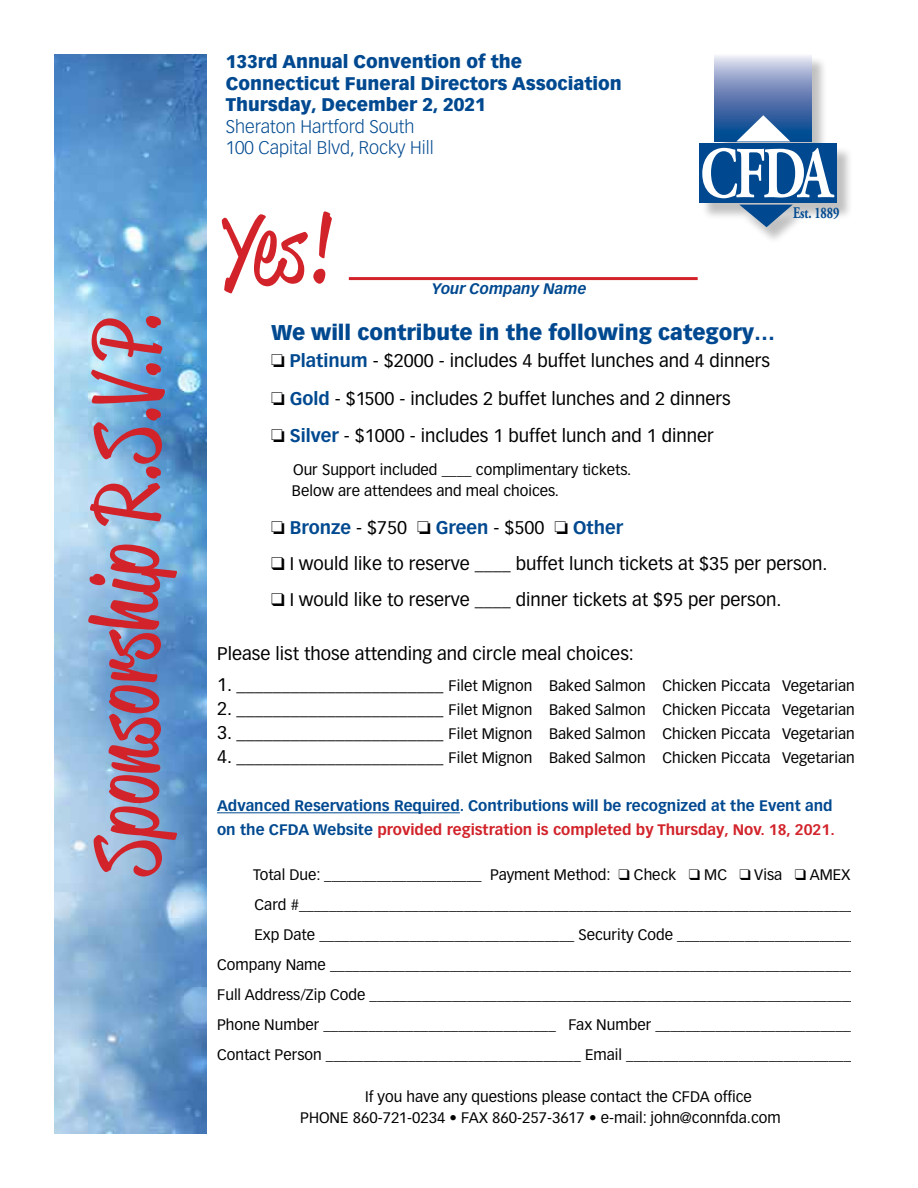
<style>
.page{position:relative;width:918px;height:1188px;background:#fff}
.page>*{position:absolute;margin:0;border:0;box-sizing:border-box;transform-origin:0 0}
.t1{font:90px "Reklame Script";letter-spacing:.015em;color:#d2232a}
.t2{font:700 72.9px "Adobe Garamond Pro";color:#fff;scale:.75 1}
.t3{font:900 21px "Vectora LT Pro";color:#004990}
.t4{font:18px "Vectora LT Pro";color:#000}
.t5{font:900 18px/21.6px "Vectora LT Pro";color:#004990}
.t6{font:300 18px/21.6px "Vectora LT Pro";color:#004990}
.t7{font:700 18px "Vectora LT Pro";color:#004990}
.t8{font:700 16.2px "Adobe Garamond Pro";color:#004990;scale:.75 1}
.t9{font:15px/21px "Vectora LT Pro";color:#000}
.t10{font:700 15px/24px "Vectora LT Pro";color:#004990}
.t11{font:italic 700 15px "Vectora LT Pro";color:#004990}
.s1{font-weight:700;color:#004990}
.s2{color:#000}
.s3{font-weight:400;color:#000}
.s4{font-size:18px}
.s5{color:#d2232a}
</style>
<div class="page">
<img style="left:54px;top:54px;width:152px;height:1080px">
<div style="left:716px;top:56px;width:112px;height:103px;background:#000;opacity:.25"></div>
<svg style="left:715px;top:55px;width:96px;height:87px;background:#748ebd"></svg>
<svg style="left:736px;top:115px;width:54px;height:26px"></svg>
<div style="left:700px;top:145px;width:154px;height:75px;background:#000;opacity:.25"></div>
<div style="left:699px;top:144px;width:138px;height:59px;background:#004990"></div>
<div style="left:741px;top:208px;width:66px;height:37px;background:#000;opacity:.25"></div>
<svg style="left:739px;top:205px;width:54px;height:22px"></svg>
<hr style="left:217px;top:812px;width:243px;height:1px;background:#004990">
<hr style="left:349px;top:277px;width:349px;height:3px;background:#d2232a">
<h1 class="t1" style="left:65px;top:875px;width:563px;rotate:-90deg">Sponsorship R.S.V.P.</h1>
<p class="t5" style="left:226px;top:51px;width:398px">133rd Annual Convention of the<br>Connecticut Funeral Directors Association<br>Thursday, December 2, 2021</p>
<p class="t6" style="left:226px;top:116px;width:210px">Sheraton Hartford South<br>100 Capital Blvd, Rocky Hill</p>
<h1 class="t1" style="left:224px;top:187px;width:109px">Yes!</h1>
<p class="t11" style="left:432px;top:279px;width:156px">Your Company Name</p>
<h2 class="t2" style="left:700px;top:132px;width:178px">CFDA</h2>
<p class="t8" style="left:793px;top:204px;width:63px">Est. 1889</p>
<h3 class="t3" style="left:271px;top:320px;width:506px">We will contribute in the following category…</h3>
<p class="t4" style="left:271px;top:350px;width:501px">□ <span class="s1">Platinum</span> - $2000 - includes 4 buffet lunches and 4 dinners</p>
<p class="t4" style="left:271px;top:388px;width:461px">□ <span class="s1">Gold</span> - $1500 - includes 2 buffet lunches and 2 dinners</p>
<p class="t4" style="left:271px;top:425px;width:444px">□ <span class="s1">Silver</span> - $1000 - includes 1 buffet lunch and 1 dinner</p>
<p class="t9" style="left:292px;top:460px;width:341px">Our Support included ____ complimentary tickets.<br>Below are attendees and meal choices.</p>
<p class="t7" style="left:271px;top:516px;width:354px"><span class="s2">□</span> Bronze <span class="s3">- $750</span> <span class="s2">□</span> Green <span class="s3">- $500</span> <span class="s2">□</span> Other</p>
<p class="t4" style="left:271px;top:553px;width:558px">❑ I would like to reserve ____ buffet lunch tickets at $35 per person.</p>
<p class="t4" style="left:271px;top:589px;width:512px">❑ I would like to reserve ____ dinner tickets at $95 per person.</p>
<p class="t4" style="left:217px;top:643px;width:418px">Please list those attending and circle meal choices:</p>
<p class="t9" style="left:217px;top:676px;width:639px"><span class="s4">1. _______________________</span> Filet Mignon Baked Salmon Chicken Piccata Vegetarian</p>
<p class="t9" style="left:217px;top:700px;width:639px"><span class="s4">2. _______________________</span> Filet Mignon Baked Salmon Chicken Piccata Vegetarian</p>
<p class="t9" style="left:217px;top:724px;width:639px"><span class="s4">3. _______________________</span> Filet Mignon Baked Salmon Chicken Piccata Vegetarian</p>
<p class="t9" style="left:217px;top:748px;width:639px"><span class="s4">4. _______________________</span> Filet Mignon Baked Salmon Chicken Piccata Vegetarian</p>
<p class="t10" style="left:217px;top:794px;width:619px">Advanced Reservations Required. Contributions will be recognized at the Event and on the CFDA Website <span class="s5">provided registration is completed by Thursday, Nov. 18, 2021.</span></p>
<p class="t9" style="left:253px;top:865px;width:599px">Total Due: _____________________ Payment Method: ❑ Check ❑ MC ❑ Visa ❑ AMEX</p>
<p class="t9" style="left:255px;top:895px;width:608px">Card #___________________________________________________________________________</p>
<p class="t9" style="left:255px;top:925px;width:604px">Exp Date __________________________________ Security Code ________________________</p>
<p class="t9" style="left:217px;top:955px;width:640px">Company Name ______________________________________________________________________</p>
<p class="t9" style="left:217px;top:985px;width:642px">Full Address/Zip Code _________________________________________________________________</p>
<p class="t9" style="left:217px;top:1015px;width:642px">Phone Number _______________________________ Fax Number ___________________________</p>
<p class="t9" style="left:217px;top:1045px;width:643px">Contact Person __________________________________ Email _______________________________</p>
<p class="t9" style="left:300px;top:1087px;width:482px;text-indent:65px">If you have any questions please contact the CFDA office<br>PHONE 860-721-0234 • FAX 860-257-3617 • e-mail: john@connfda.com</p>
</div>
